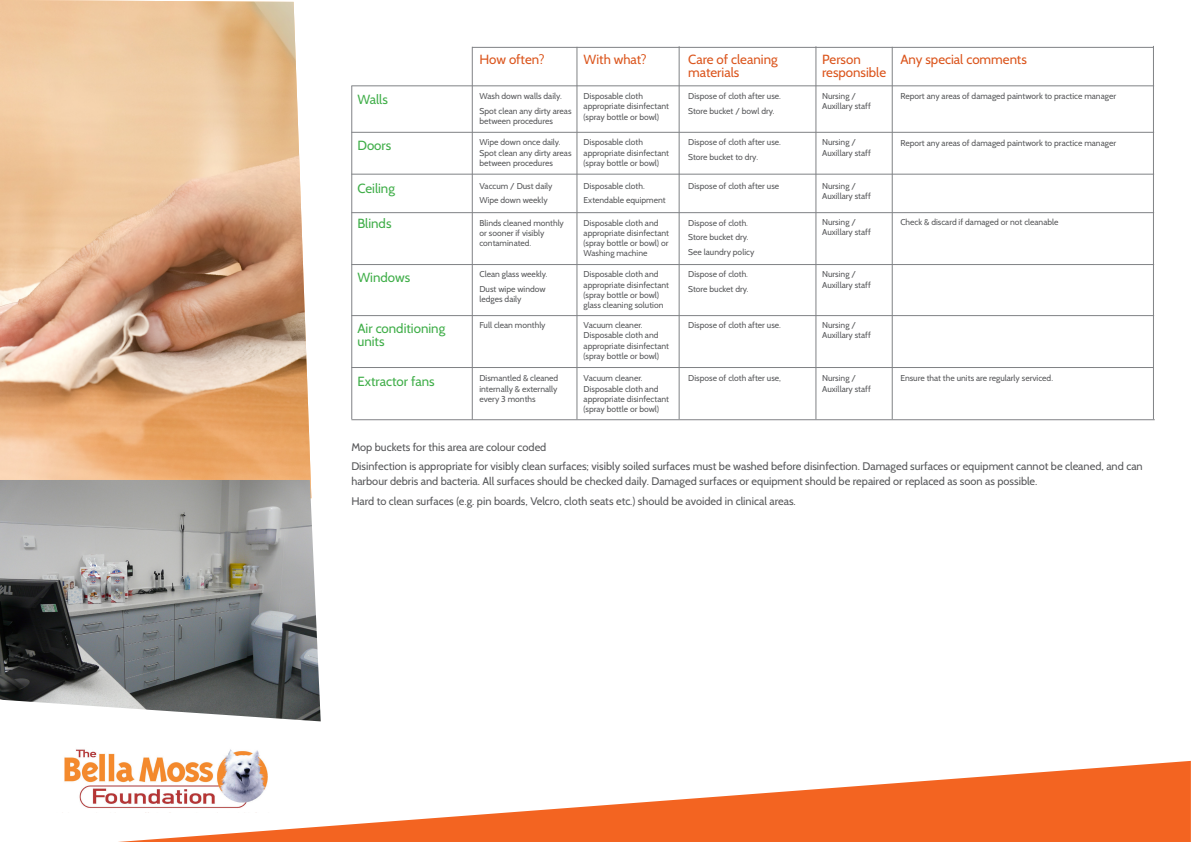
<style>
.page{position:relative;width:1191px;height:842px;background:#fff}
.page>*{position:absolute;margin:0;border:0;box-sizing:border-box;transform-origin:0 0}
.t1{font:13.3px/13.3px "Cabin";color:#db551d}
.t2{font:13.3px/13.3px "Cabin";color:#40ae49}
.t3{font:11px/15px "Cabin";color:#57585a}
.t4{font:8.5px/10.2px "Cabin";color:#57585a}
</style>
<div class="page">
<img style="left:0;top:0;width:311px;height:480px">
<img style="left:0;top:480px;width:321px;height:241px">
<svg style="left:118px;top:761px;width:1072px;height:81px;fill:#f36421"></svg>
<hr style="left:577px;top:47px;width:1px;height:372px;background:#808285">
<hr style="left:472px;top:47px;width:1px;height:373px;background:#808285">
<hr style="left:679px;top:46px;width:1px;height:373px;background:#808285">
<hr style="left:815px;top:46px;width:1px;height:373px;background:#808285">
<hr style="left:892px;top:47px;width:1px;height:372px;background:#808285">
<hr style="left:1153px;top:46px;width:1px;height:373px;background:#808285">
<hr style="left:351px;top:86px;width:1px;height:333px;background:#808285">
<hr style="left:351px;top:85px;width:803px;height:1px;background:#808285">
<hr style="left:472px;top:47px;width:681px;height:1px;background:#808285">
<hr style="left:351px;top:132px;width:803px;height:1px;background:#808285">
<hr style="left:351px;top:174px;width:803px;height:1px;background:#808285">
<hr style="left:351px;top:315px;width:803px;height:1px;background:#808285">
<hr style="left:351px;top:367px;width:803px;height:1px;background:#808285">
<hr style="left:351px;top:419px;width:803px;height:1px;background:#808285">
<hr style="left:351px;top:212px;width:803px;height:1px;background:#808285">
<hr style="left:351px;top:264px;width:803px;height:1px;background:#808285">
<div style="left:53px;top:738px;width:225px;height:81px;background:#fff"></div>
<img style="left:64px;top:749px;width:204px;height:59px">
<p class="t1" style="left:479px;top:53px;width:67px">How often?</p>
<p class="t1" style="left:583px;top:53px;width:65px">With what?</p>
<p class="t1" style="left:688px;top:53px;width:91px">Care of cleaning materials</p>
<p class="t1" style="left:822px;top:53px;width:65px">Person responsible</p>
<p class="t1" style="left:900px;top:53px;width:128px">Any special comments</p>
<p class="t2" style="left:357px;top:92px;width:32px">Walls</p>
<p class="t4" style="left:479px;top:91px;width:84px">Wash down walls daily.</p>
<p class="t4" style="left:479px;top:106px;width:94px">Spot clean any dirty areas between procedures</p>
<p class="t4" style="left:583px;top:91px;width:87px">Disposable cloth appropriate disinfectant (spray bottle or bowl)</p>
<p class="t4" style="left:688px;top:91px;width:94px">Dispose of cloth after use.</p>
<p class="t4" style="left:688px;top:106px;width:88px">Store bucket / bowl dry.</p>
<p class="t4" style="left:822px;top:91px;width:35px">Nursing /</p>
<p class="t4" style="left:900px;top:91px;width:217px">Report any areas of damaged paintwork to practice manager</p>
<p class="t4" style="left:822px;top:101px;width:50px">Auxillary staff</p>
<p class="t2" style="left:357px;top:139px;width:35px">Doors</p>
<p class="t4" style="left:479px;top:137px;width:94px">Wipe down once daily.<br>Spot clean any dirty areas between procedures</p>
<p class="t4" style="left:583px;top:137px;width:87px">Disposable cloth appropriate disinfectant (spray bottle or bowl)</p>
<p class="t4" style="left:688px;top:137px;width:94px">Dispose of cloth after use.</p>
<p class="t4" style="left:688px;top:152px;width:71px">Store bucket to dry.</p>
<p class="t4" style="left:822px;top:137px;width:50px">Nursing /<br>Auxillary staff</p>
<p class="t4" style="left:900px;top:138px;width:217px">Report any areas of damaged paintwork to practice manager</p>
<p class="t2" style="left:357px;top:182px;width:39px">Ceiling</p>
<p class="t4" style="left:479px;top:180px;width:75px">Vaccum / Dust daily</p>
<p class="t4" style="left:479px;top:195px;width:70px">Wipe down weekly</p>
<p class="t4" style="left:583px;top:180px;width:63px">Disposable cloth.</p>
<p class="t4" style="left:583px;top:195px;width:84px">Extendable equipment</p>
<p class="t4" style="left:688px;top:180px;width:93px">Dispose of cloth after use</p>
<p class="t4" style="left:822px;top:180px;width:50px">Nursing /<br>Auxillary staff</p>
<p class="t2" style="left:357px;top:217px;width:36px">Blinds</p>
<p class="t4" style="left:822px;top:217px;width:35px">Nursing /</p>
<p class="t4" style="left:900px;top:217px;width:160px">Check &amp; discard if damaged or not cleanable</p>
<p class="t4" style="left:822px;top:227px;width:50px">Auxillary staff</p>
<p class="t4" style="left:822px;top:269px;width:50px">Nursing /<br>Auxillary staff</p>
<p class="t4" style="left:822px;top:320px;width:50px">Nursing /<br>Auxillary staff</p>
<p class="t4" style="left:479px;top:217px;width:86px">Blinds cleaned monthly or sooner if visibly contaminated.</p>
<p class="t4" style="left:583px;top:217px;width:87px">Disposable cloth and appropriate disinfectant (spray bottle or bowl) or<br>Washing machine</p>
<p class="t4" style="left:688px;top:217px;width:61px">Dispose of cloth.</p>
<p class="t4" style="left:688px;top:232px;width:62px">Store bucket dry.</p>
<p class="t4" style="left:688px;top:247px;width:68px">See laundry policy</p>
<p class="t4" style="left:479px;top:269px;width:70px">Clean glass weekly.</p>
<p class="t4" style="left:479px;top:284px;width:68px">Dust wipe window ledges daily</p>
<p class="t4" style="left:479px;top:320px;width:68px">Full clean monthly</p>
<p class="t4" style="left:583px;top:269px;width:87px">Disposable cloth and appropriate disinfectant (spray bottle or bowl) glass cleaning solution</p>
<p class="t4" style="left:583px;top:320px;width:87px">Vacuum cleaner.<br>Disposable cloth and appropriate disinfectant (spray bottle or bowl)</p>
<p class="t4" style="left:583px;top:373px;width:87px">Vacuum cleaner.<br>Disposable cloth and appropriate disinfectant (spray bottle or bowl)</p>
<p class="t4" style="left:688px;top:269px;width:61px">Dispose of cloth.</p>
<p class="t4" style="left:688px;top:284px;width:62px">Store bucket dry.</p>
<p class="t4" style="left:688px;top:320px;width:94px">Dispose of cloth after use.</p>
<p class="t2" style="left:357px;top:271px;width:54px">Windows</p>
<p class="t2" style="left:357px;top:321px;width:89px">Air conditioning units</p>
<p class="t2" style="left:357px;top:374px;width:79px">Extractor fans</p>
<p class="t4" style="left:479px;top:373px;width:80px;text-align:justify">Dismantled &amp; cleaned internally &amp; externally every 3 months</p>
<p class="t3" style="left:351px;top:439px;width:196px">Mop buckets for this area are colour coded</p>
<p class="t3" style="left:351px;top:459px;width:793px">Disinfection is appropriate for visibly clean surfaces; visibly soiled surfaces must be washed before disinfection. Damaged surfaces or equipment cannot be cleaned, and can harbour debris and bacteria. All surfaces should be checked daily. Damaged surfaces or equipment should be repaired or replaced as soon as possible.</p>
<p class="t3" style="left:351px;top:493px;width:446px">Hard to clean surfaces (e.g. pin boards, Velcro, cloth seats etc.) should be avoided in clinical areas.</p>
<p class="t4" style="left:688px;top:373px;width:94px">Dispose of cloth after use,</p>
<p class="t4" style="left:900px;top:373px;width:154px">Ensure that the units are regularly serviced.</p>
<p class="t4" style="left:822px;top:373px;width:50px">Nursing /<br>Auxillary staff</p>
</div>
